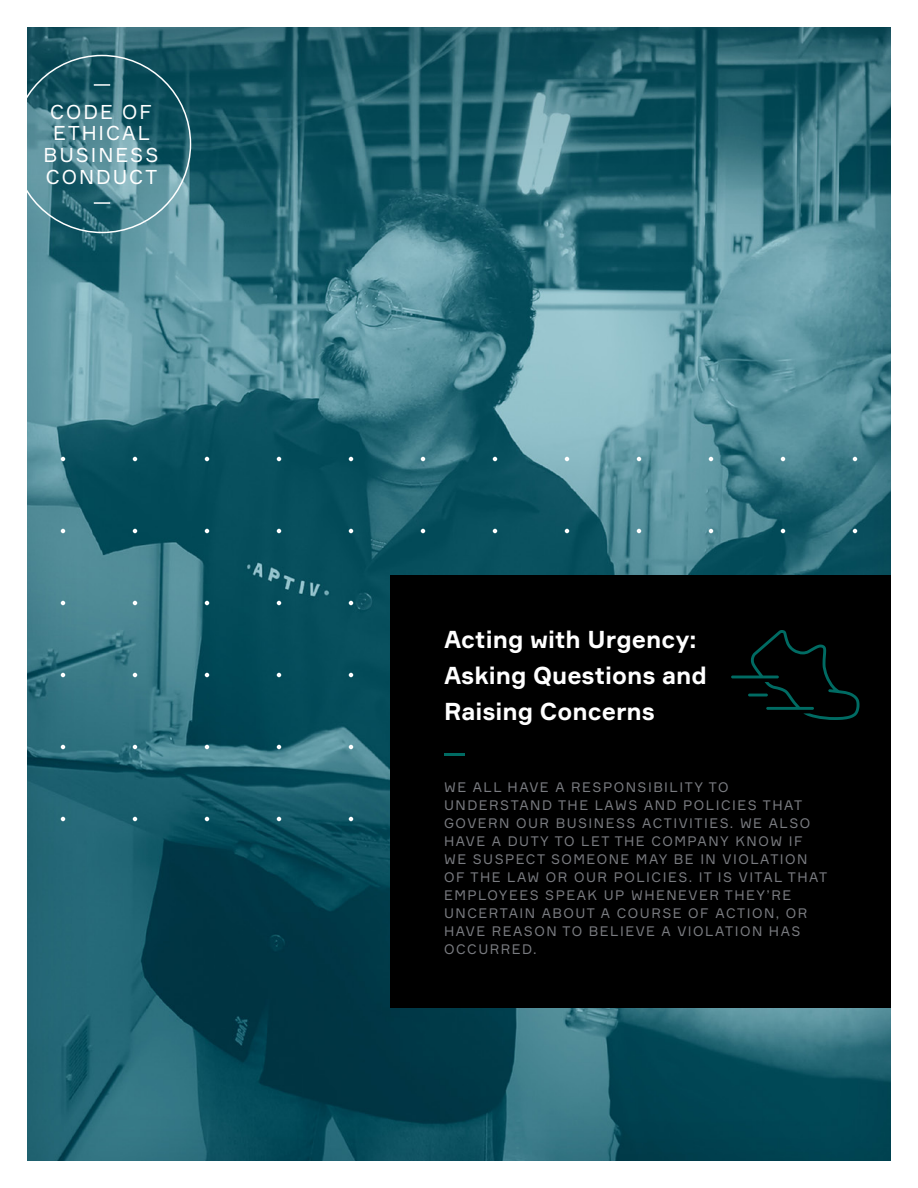
<style>
.page{position:relative;width:918px;height:1188px;background:#fff}
.page>*{position:absolute;margin:0;border:0;box-sizing:border-box;transform-origin:0 0}
.t1{font:700 24px/36px "Formular";color:#fff}
.t2{font:19.65px/21.6px "Formular";letter-spacing:.1em;color:#fff;text-align:center}
.t3{font:13.5px/18px "Formular";letter-spacing:.11em;color:#7a7c81}
</style>
<div class="page">
<img style="left:27px;top:270px;width:864px;height:891px">
<svg style="left:61px;top:817px;width:4px;height:4px"></svg>
<svg style="left:133px;top:817px;width:4px;height:4px"></svg>
<svg style="left:205px;top:817px;width:4px;height:4px"></svg>
<svg style="left:277px;top:817px;width:4px;height:4px"></svg>
<svg style="left:349px;top:817px;width:4px;height:4px"></svg>
<svg style="left:61px;top:745px;width:4px;height:4px"></svg>
<svg style="left:133px;top:745px;width:4px;height:4px"></svg>
<svg style="left:205px;top:745px;width:4px;height:4px"></svg>
<svg style="left:277px;top:745px;width:4px;height:4px"></svg>
<svg style="left:349px;top:745px;width:4px;height:4px"></svg>
<svg style="left:61px;top:673px;width:4px;height:4px"></svg>
<svg style="left:133px;top:673px;width:4px;height:4px"></svg>
<svg style="left:205px;top:673px;width:4px;height:4px"></svg>
<svg style="left:277px;top:673px;width:4px;height:4px"></svg>
<svg style="left:349px;top:673px;width:4px;height:4px"></svg>
<svg style="left:61px;top:601px;width:4px;height:4px"></svg>
<svg style="left:133px;top:601px;width:4px;height:4px"></svg>
<svg style="left:205px;top:601px;width:4px;height:4px"></svg>
<svg style="left:277px;top:601px;width:4px;height:4px"></svg>
<svg style="left:349px;top:601px;width:4px;height:4px"></svg>
<svg style="left:781px;top:529px;width:4px;height:4px"></svg>
<svg style="left:853px;top:529px;width:4px;height:4px"></svg>
<svg style="left:61px;top:529px;width:4px;height:4px"></svg>
<svg style="left:133px;top:529px;width:4px;height:4px"></svg>
<svg style="left:205px;top:529px;width:4px;height:4px"></svg>
<svg style="left:277px;top:529px;width:4px;height:4px"></svg>
<svg style="left:349px;top:529px;width:4px;height:4px"></svg>
<svg style="left:421px;top:529px;width:4px;height:4px"></svg>
<svg style="left:493px;top:529px;width:4px;height:4px"></svg>
<svg style="left:565px;top:529px;width:4px;height:4px"></svg>
<svg style="left:637px;top:529px;width:4px;height:4px"></svg>
<svg style="left:709px;top:529px;width:4px;height:4px"></svg>
<svg style="left:781px;top:457px;width:4px;height:4px"></svg>
<svg style="left:853px;top:457px;width:4px;height:4px"></svg>
<svg style="left:61px;top:457px;width:4px;height:4px"></svg>
<svg style="left:133px;top:457px;width:4px;height:4px"></svg>
<svg style="left:205px;top:457px;width:4px;height:4px"></svg>
<svg style="left:277px;top:457px;width:4px;height:4px"></svg>
<svg style="left:349px;top:457px;width:4px;height:4px"></svg>
<svg style="left:421px;top:457px;width:4px;height:4px"></svg>
<svg style="left:493px;top:457px;width:4px;height:4px"></svg>
<svg style="left:565px;top:457px;width:4px;height:4px"></svg>
<svg style="left:637px;top:457px;width:4px;height:4px"></svg>
<svg style="left:709px;top:457px;width:4px;height:4px"></svg>
<div style="left:390px;top:576px;width:501px;height:432px;background:#000"></div>
<hr style="left:444px;top:753px;width:21px;height:3px;background:#006b63">
<svg style="left:27px;top:27px;width:864px;height:243px;background:#2c6976"></svg>
<svg style="left:94px;top:84px;width:16px;height:2px"></svg>
<svg style="left:94px;top:202px;width:16px;height:2px"></svg>
<svg style="left:731px;top:630px;width:129px;height:90px"></svg>
<h2 class="t2" style="left:44px;top:101px;width:116px">CODE OF<br>ETHICAL<br>BUSINESS<br>CONDUCT</h2>
<h1 class="t1" style="left:444px;top:621px;width:264px">Acting with Urgency:<br>Asking Questions and<br>Raising Concerns</h1>
<p class="t3" style="left:444px;top:778px;width:385px">WE ALL HAVE A RESPONSIBILITY TO UNDERSTAND THE LAWS AND POLICIES THAT GOVERN OUR BUSINESS ACTIVITIES. WE ALSO HAVE A DUTY TO LET THE COMPANY KNOW IF WE SUSPECT SOMEONE MAY BE IN VIOLATION OF THE LAW OR OUR POLICIES. IT IS VITAL THAT EMPLOYEES SPEAK UP WHENEVER THEY’RE UNCERTAIN ABOUT A COURSE OF ACTION, OR HAVE REASON TO BELIEVE A VIOLATION HAS OCCURRED.</p>
</div>
